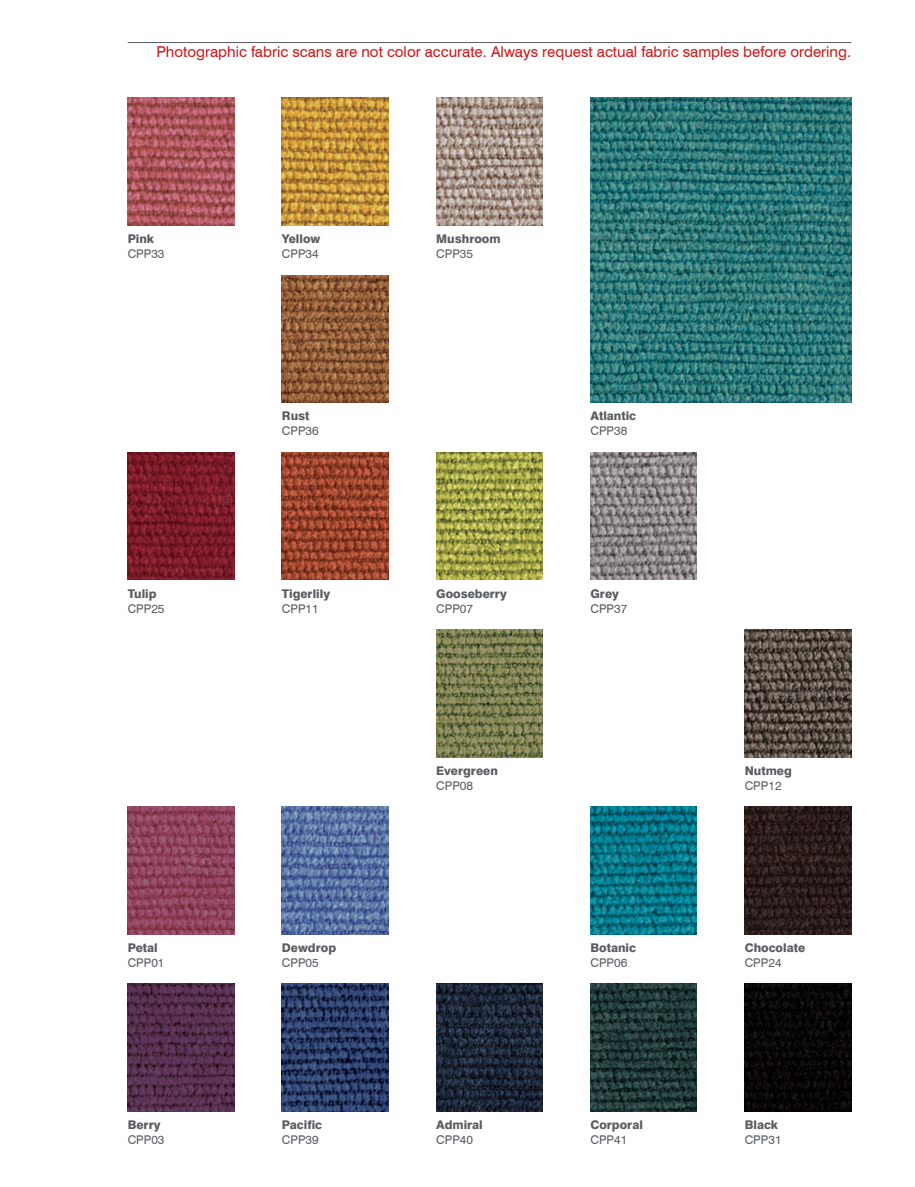
<style>
.page{position:relative;width:915px;height:1187px;background:#fff}
.page>*{position:absolute;margin:0;border:0;box-sizing:border-box;transform-origin:0 0}
.t1{font:15px "Swiss 721 BT";color:#cd1719}
.t2{font:800 12px "Swiss 721 BT";color:#595c61}
.t3{font:12px "Swiss 721 BT";color:#595c61}
</style>
<div class="page">
<hr style="left:128px;top:42px;width:722px;height:1px;background:#595c61">
<img style="left:128px;top:98px;width:106px;height:127px">
<img style="left:282px;top:98px;width:106px;height:127px">
<img style="left:436px;top:98px;width:106px;height:127px">
<img style="left:590px;top:98px;width:260px;height:304px">
<img style="left:282px;top:275px;width:106px;height:127px">
<img style="left:128px;top:452px;width:106px;height:128px">
<img style="left:282px;top:452px;width:106px;height:128px">
<img style="left:436px;top:452px;width:106px;height:128px">
<img style="left:590px;top:452px;width:106px;height:128px">
<img style="left:436px;top:629px;width:106px;height:128px">
<img style="left:744px;top:629px;width:106px;height:128px">
<img style="left:128px;top:806px;width:106px;height:128px">
<img style="left:282px;top:806px;width:106px;height:128px">
<img style="left:590px;top:806px;width:106px;height:128px">
<img style="left:744px;top:806px;width:106px;height:128px">
<img style="left:128px;top:983px;width:106px;height:128px">
<img style="left:282px;top:983px;width:106px;height:128px">
<img style="left:436px;top:983px;width:106px;height:128px">
<img style="left:590px;top:983px;width:106px;height:128px">
<img style="left:744px;top:983px;width:106px;height:128px">
<p class="t1" style="left:156px;top:43px;width:696px">Photographic fabric scans are not color accurate. Always request actual fabric samples before ordering.</p>
<p class="t2" style="left:128px;top:231px;width:28px">Pink</p>
<p class="t3" style="left:128px;top:246px;width:38px">CPP33</p>
<p class="t2" style="left:282px;top:231px;width:40px">Yellow</p>
<p class="t3" style="left:282px;top:246px;width:38px">CPP34</p>
<p class="t2" style="left:436px;top:231px;width:66px">Mushroom</p>
<p class="t3" style="left:436px;top:246px;width:38px">CPP35</p>
<p class="t2" style="left:282px;top:409px;width:29px">Rust</p>
<p class="t3" style="left:282px;top:424px;width:38px">CPP36</p>
<p class="t2" style="left:590px;top:409px;width:47px">Atlantic</p>
<p class="t3" style="left:590px;top:424px;width:38px">CPP38</p>
<p class="t2" style="left:128px;top:586px;width:30px">Tulip</p>
<p class="t3" style="left:128px;top:601px;width:38px">CPP25</p>
<p class="t2" style="left:282px;top:586px;width:50px">Tigerlily</p>
<p class="t3" style="left:282px;top:601px;width:38px">CPP11</p>
<p class="t2" style="left:436px;top:586px;width:72px">Gooseberry</p>
<p class="t3" style="left:436px;top:601px;width:38px">CPP07</p>
<p class="t2" style="left:590px;top:586px;width:30px">Grey</p>
<p class="t3" style="left:590px;top:601px;width:38px">CPP37</p>
<p class="t2" style="left:436px;top:763px;width:63px">Evergreen</p>
<p class="t3" style="left:436px;top:778px;width:38px">CPP08</p>
<p class="t2" style="left:744px;top:763px;width:49px">Nutmeg</p>
<p class="t3" style="left:744px;top:778px;width:38px">CPP12</p>
<p class="t2" style="left:128px;top:940px;width:32px">Petal</p>
<p class="t3" style="left:128px;top:955px;width:38px">CPP01</p>
<p class="t2" style="left:282px;top:940px;width:56px">Dewdrop</p>
<p class="t3" style="left:282px;top:955px;width:38px">CPP05</p>
<p class="t2" style="left:590px;top:940px;width:47px">Botanic</p>
<p class="t3" style="left:590px;top:955px;width:38px">CPP06</p>
<p class="t2" style="left:744px;top:940px;width:62px">Chocolate</p>
<p class="t3" style="left:744px;top:955px;width:38px">CPP24</p>
<p class="t2" style="left:128px;top:1117px;width:34px">Berry</p>
<p class="t3" style="left:128px;top:1132px;width:38px">CPP03</p>
<p class="t2" style="left:282px;top:1117px;width:42px">Pacific</p>
<p class="t3" style="left:282px;top:1132px;width:38px">CPP39</p>
<p class="t2" style="left:436px;top:1117px;width:48px">Admiral</p>
<p class="t3" style="left:436px;top:1132px;width:38px">CPP40</p>
<p class="t2" style="left:590px;top:1117px;width:54px">Corporal</p>
<p class="t3" style="left:590px;top:1132px;width:38px">CPP41</p>
<p class="t2" style="left:744px;top:1117px;width:35px">Black</p>
<p class="t3" style="left:744px;top:1132px;width:38px">CPP31</p>
</div>
